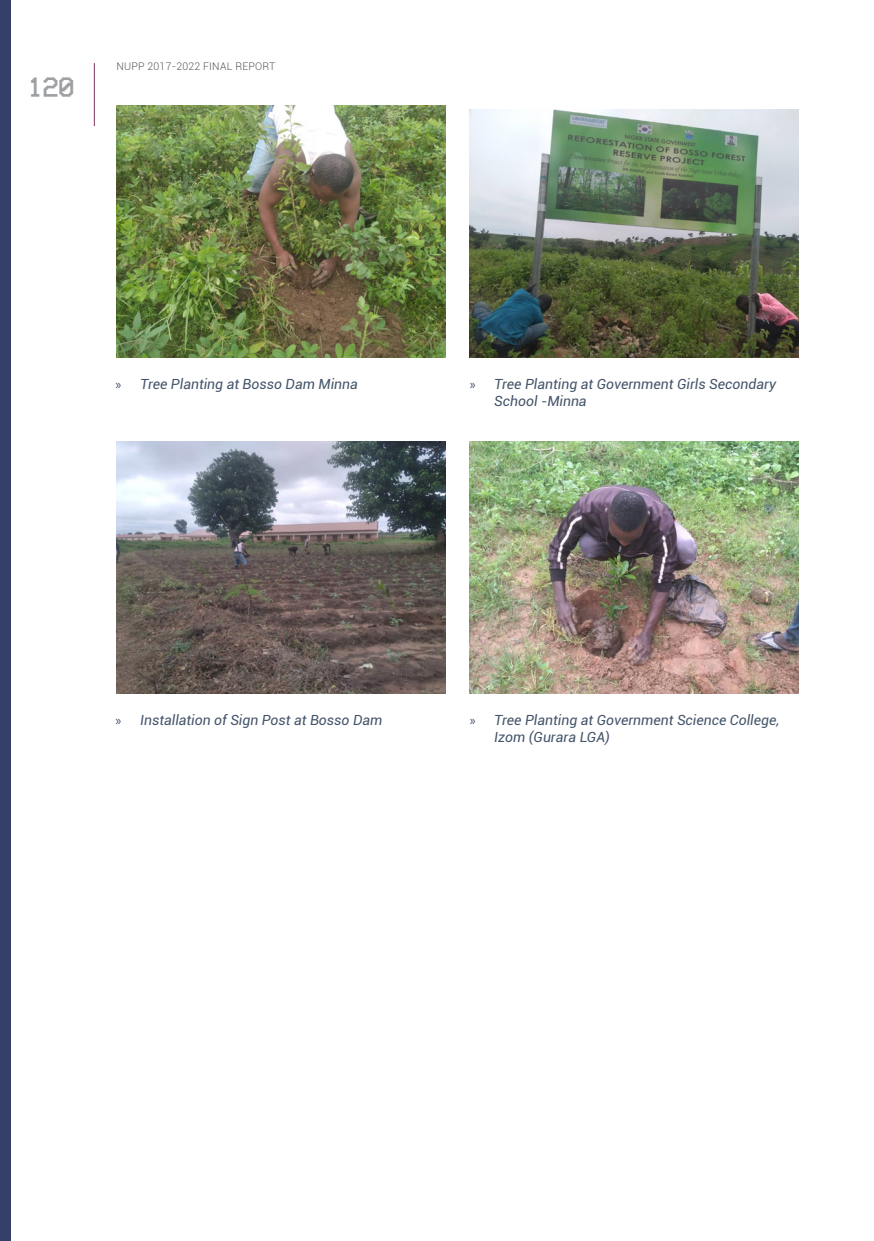
<style>
.page{position:relative;width:874px;height:1241px;background:#fff}
.page>*{position:absolute;margin:0;border:0;box-sizing:border-box;transform-origin:0 0}
.t1{font:28px "VCROSD Mono";color:#9d9fa2}
.t2{font:italic 14px/16.8px "Roboto";color:#44546a}
.t3{font:300 10.5px "Roboto";letter-spacing:.02em;color:#565659}
.s1{font-family:"Myriad Pro";font-style:normal}
</style>
<div class="page">
<hr style="left:94px;top:63px;width:1px;height:63px;background:#83345e">
<div style="left:0;top:0;width:10px;height:1240px;background:#354068"></div>
<img style="left:116px;top:105px;width:329px;height:252px">
<img style="left:469px;top:109px;width:329px;height:248px">
<img style="left:116px;top:441px;width:329px;height:252px">
<img style="left:469px;top:441px;width:329px;height:252px">
<h1 class="t1" style="left:27px;top:73px;width:49px">120</h1>
<p class="t3" style="left:116px;top:59px;width:160px">NUPP 2017-2022 FINAL REPORT</p>
<p class="t2" style="left:115px;top:375px;width:244px"><span class="s1">»</span> Tree Planting at Bosso Dam Minna</p>
<p class="t2" style="left:494px;top:375px;width:283px;text-indent:-24px"><span class="s1">»</span> Tree Planting at Government Girls Secondary<br>School -Minna</p>
<p class="t2" style="left:115px;top:711px;width:268px"><span class="s1">»</span> Installation of Sign Post at Bosso Dam</p>
<p class="t2" style="left:494px;top:711px;width:286px;text-indent:-24px"><span class="s1">»</span> Tree Planting at Government Science College,<br>Izom (Gurara LGA)</p>
</div>
